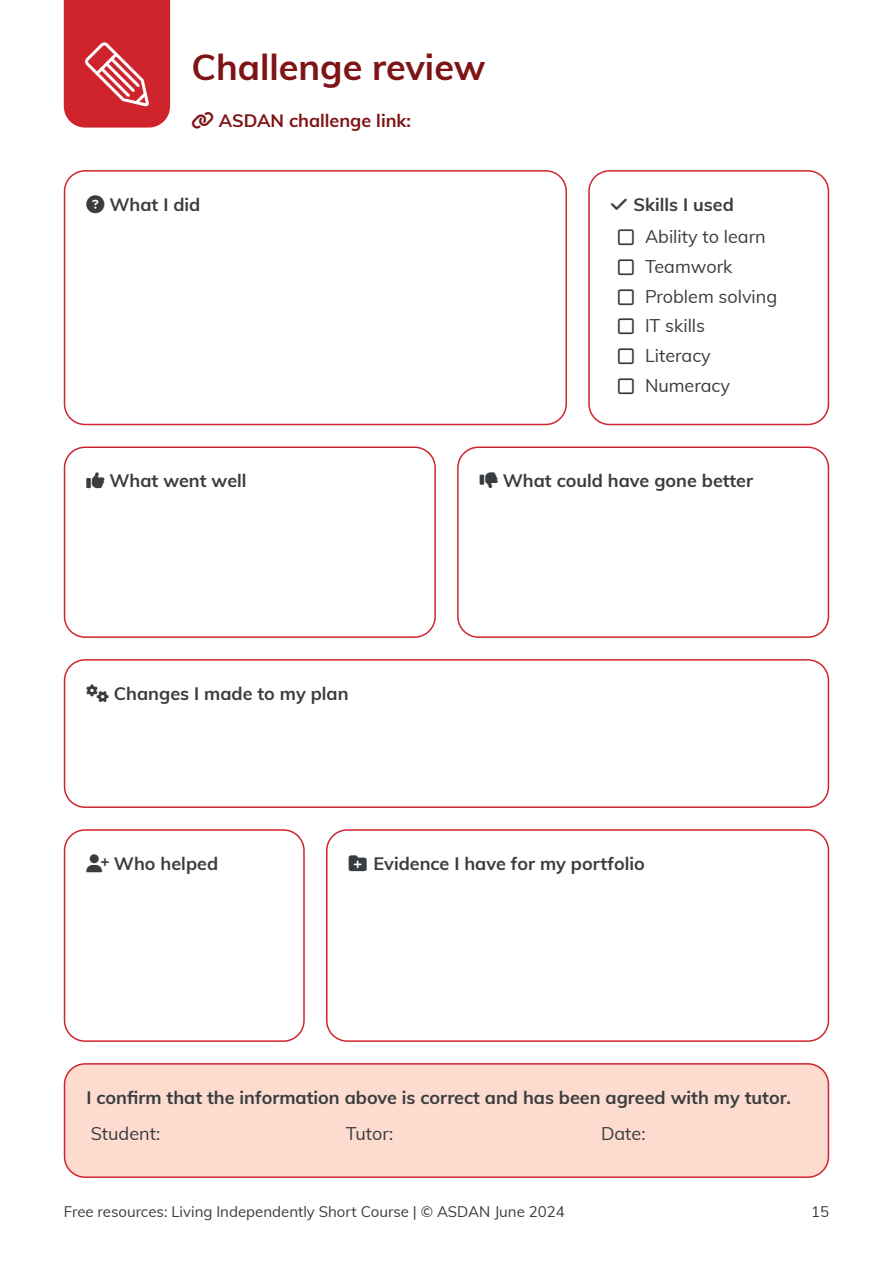
<style>
.page{position:relative;width:893px;height:1263px;background:#fff}
.page>*{position:absolute;margin:0;border:0;box-sizing:border-box;transform-origin:0 0}
.t1{font:700 36px "Muli";color:#7f1416}
.t2{font:700 18px "Muli";color:#393d3f}
.t3{font:18px "Muli";color:#393d3f}
.t4{font:700 18px "Muli";color:#7f1416}
.t5{font:15px "Muli";color:#393d3f}
</style>
<div class="page">
<svg style="left:64px;top:0;width:106px;height:128px;background:#d33740"></svg>
<div style="left:64px;top:170px;width:503px;height:255px;border:2px solid #cf242e;border-radius:21px"></div>
<div style="left:64px;top:446px;width:372px;height:192px;border:2px solid #cf242e;border-radius:21px"></div>
<div style="left:457px;top:446px;width:372px;height:192px;border:2px solid #cf242e;border-radius:21px"></div>
<div style="left:64px;top:659px;width:765px;height:149px;border:2px solid #cf242e;border-radius:21px"></div>
<div style="left:64px;top:829px;width:241px;height:213px;border:2px solid #cf242e;border-radius:21px"></div>
<div style="left:65px;top:1064px;width:763px;height:113px;background:#fddccf;border-radius:21px"></div>
<div style="left:64px;top:1063px;width:765px;height:115px;border:2px solid #cf242e;border-radius:21px"></div>
<div style="left:326px;top:829px;width:503px;height:213px;border:2px solid #cf242e;border-radius:21px"></div>
<div style="left:588px;top:170px;width:241px;height:255px;border:2px solid #cf242e;border-radius:21px"></div>
<h1 class="t1" style="left:191px;top:40px;width:296px">Challenge review</h1>
<p class="t4" style="left:219px;top:107px;width:194px">ASDAN challenge link:</p>
<p class="t2" style="left:87px;top:191px;width:115px">❑◆▲▼□■● What I did</p>
<p class="t2" style="left:633px;top:191px;width:102px">Skills I used</p>
<p class="t3" style="left:618px;top:223px;width:149px">▲❑◆ Ability to learn</p>
<p class="t3" style="left:618px;top:253px;width:116px">▲❑◆ Teamwork</p>
<p class="t3" style="left:618px;top:283px;width:161px">▲❑◆ Problem solving</p>
<p class="t3" style="left:618px;top:313px;width:89px">▲❑◆ IT skills</p>
<p class="t3" style="left:618px;top:342px;width:94px">▲❑◆ Literacy</p>
<p class="t3" style="left:618px;top:372px;width:114px">▲❑◆ Numeracy</p>
<p class="t2" style="left:87px;top:468px;width:162px">▼◆▲◆ What went well</p>
<p class="t2" style="left:480px;top:468px;width:275px">▼◆▲□■ What could have gone better</p>
<p class="t2" style="left:114px;top:680px;width:236px">Changes I made to my plan</p>
<p class="t2" style="left:114px;top:850px;width:106px">Who helped</p>
<p class="t2" style="left:349px;top:850px;width:297px">▲ Evidence I have for my portfolio</p>
<p class="t2" style="left:87px;top:1084px;width:706px">I confirm that the information above is correct and has been agreed with my tutor.</p>
<p class="t3" style="left:91px;top:1121px;width:71px">Student:</p>
<p class="t3" style="left:346px;top:1121px;width:49px">Tutor:</p>
<p class="t3" style="left:601px;top:1121px;width:46px">Date:</p>
<p class="t5" style="left:64px;top:1201px;width:503px">Free resources: Living Independently Short Course | © ASDAN June 2024</p>
<p class="t5" style="left:811px;top:1201px;width:19px">15</p>
</div>
